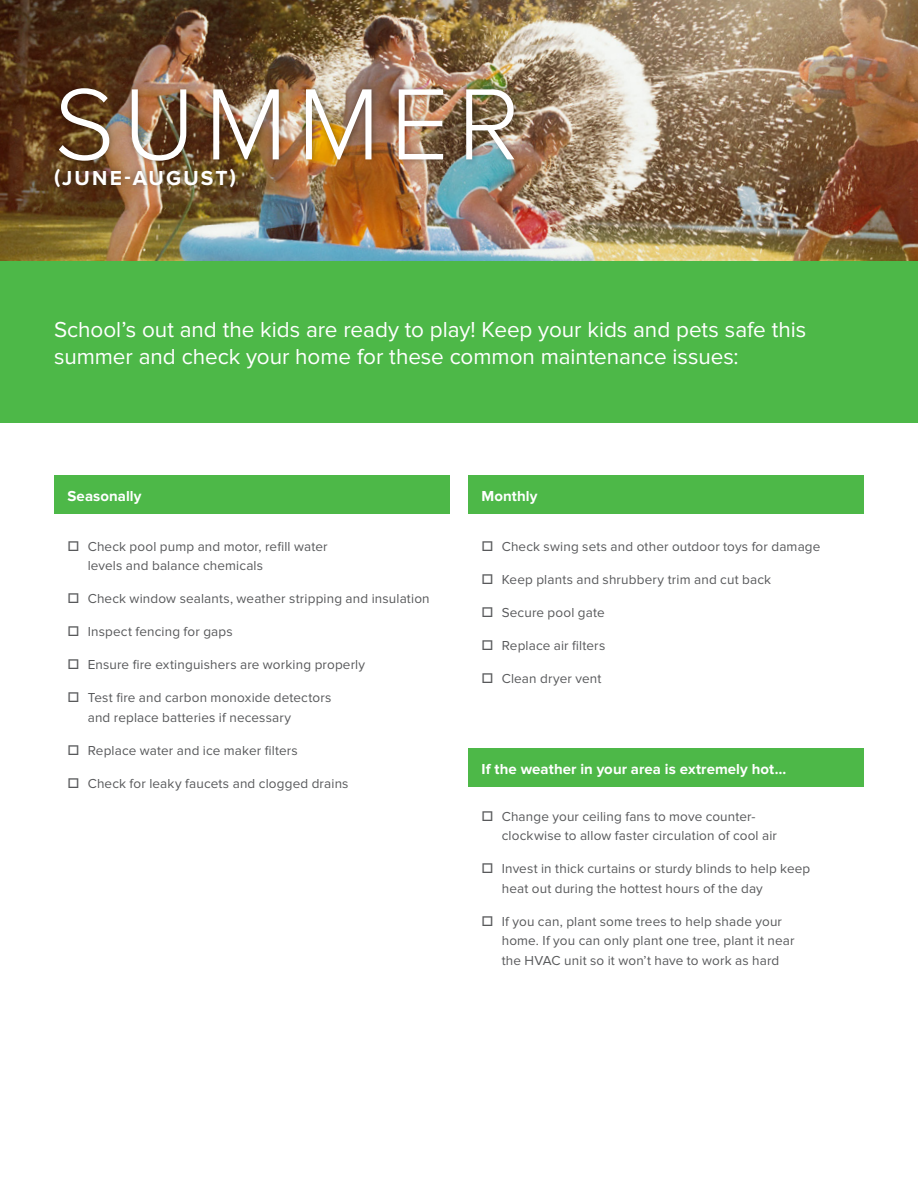
<style>
.page{position:relative;width:918px;height:1188px;background:#fff}
.page>*{position:absolute;margin:0;border:0;box-sizing:border-box;transform-origin:0 0}
.t1{font:300 105px "Proxima Nova";letter-spacing:.09em;color:#fff}
.t2{font:22.5px/27px "Proxima Nova";letter-spacing:-.005em;color:#fff}
.t3{font:700 21px "Proxima Nova";letter-spacing:.1em;color:#fff}
.t4{font:700 15px "Proxima Nova";letter-spacing:.005em;color:#fff}
.t5{font:13.5px/19.5px "Proxima Nova";letter-spacing:.01em;color:#58595b}
</style>
<div class="page">
<div style="left:54px;top:475px;width:396px;height:39px;background:#4db848"></div>
<div style="left:468px;top:748px;width:396px;height:39px;background:#4db848"></div>
<div style="left:468px;top:475px;width:396px;height:39px;background:#4db848"></div>
<img style="left:0;top:0;width:918px;height:261px">
<div style="left:49px;top:82px;width:471px;height:111px;background:#000;opacity:.4"></div>
<div style="left:0;top:261px;width:918px;height:162px;background:#4db848"></div>
<h1 class="t1" style="left:54px;top:64px;width:467px">SUMMER</h1>
<h3 class="t3" style="left:54px;top:166px;width:184px">(JUNE-AUGUST)</h3>
<h2 class="t2" style="left:54px;top:317px;width:754px">School’s out and the kids are ready to play! Keep your kids and pets safe this summer and check your home for these common maintenance issues:</h2>
<p class="t4" style="left:68px;top:487px;width:75px">Seasonally</p>
<p class="t5" style="left:88px;top:537px;width:241px;text-indent:-20px">□ Check pool pump and motor, refill water levels and balance chemicals</p>
<p class="t5" style="left:68px;top:589px;width:364px">□ Check window sealants, weather stripping and insulation</p>
<p class="t5" style="left:68px;top:622px;width:167px">□ Inspect fencing for gaps</p>
<p class="t5" style="left:68px;top:655px;width:299px">□ Ensure fire extinguishers are working properly</p>
<p class="t5" style="left:88px;top:688px;width:245px;text-indent:-20px">□ Test fire and carbon monoxide detectors and replace batteries if necessary</p>
<p class="t5" style="left:68px;top:741px;width:232px">□ Replace water and ice maker filters</p>
<p class="t5" style="left:68px;top:774px;width:283px">□ Check for leaky faucets and clogged drains</p>
<p class="t4" style="left:482px;top:487px;width:58px">Monthly</p>
<p class="t5" style="left:482px;top:537px;width:340px">□ Check swing sets and other outdoor toys for damage</p>
<p class="t5" style="left:482px;top:570px;width:291px">□ Keep plants and shrubbery trim and cut back</p>
<p class="t5" style="left:482px;top:603px;width:125px">□ Secure pool gate</p>
<p class="t5" style="left:482px;top:636px;width:125px">□ Replace air filters</p>
<p class="t5" style="left:482px;top:669px;width:121px">□ Clean dryer vent</p>
<p class="t4" style="left:482px;top:760px;width:306px">If the weather in your area is extremely hot…</p>
<p class="t5" style="left:502px;top:807px;width:277px;text-indent:-20px">□ Change your ceiling fans to move counter&shy;clockwise to allow faster circulation of cool air</p>
<p class="t5" style="left:502px;top:859px;width:310px;text-indent:-20px">□ Invest in thick curtains or sturdy blinds to help keep heat out during the hottest hours of the day</p>
<p class="t5" style="left:502px;top:912px;width:294px;text-indent:-20px">□ If you can, plant some trees to help shade your home. If you can only plant one tree, plant it near the HVAC unit so it won’t have to work as hard</p>
</div>
